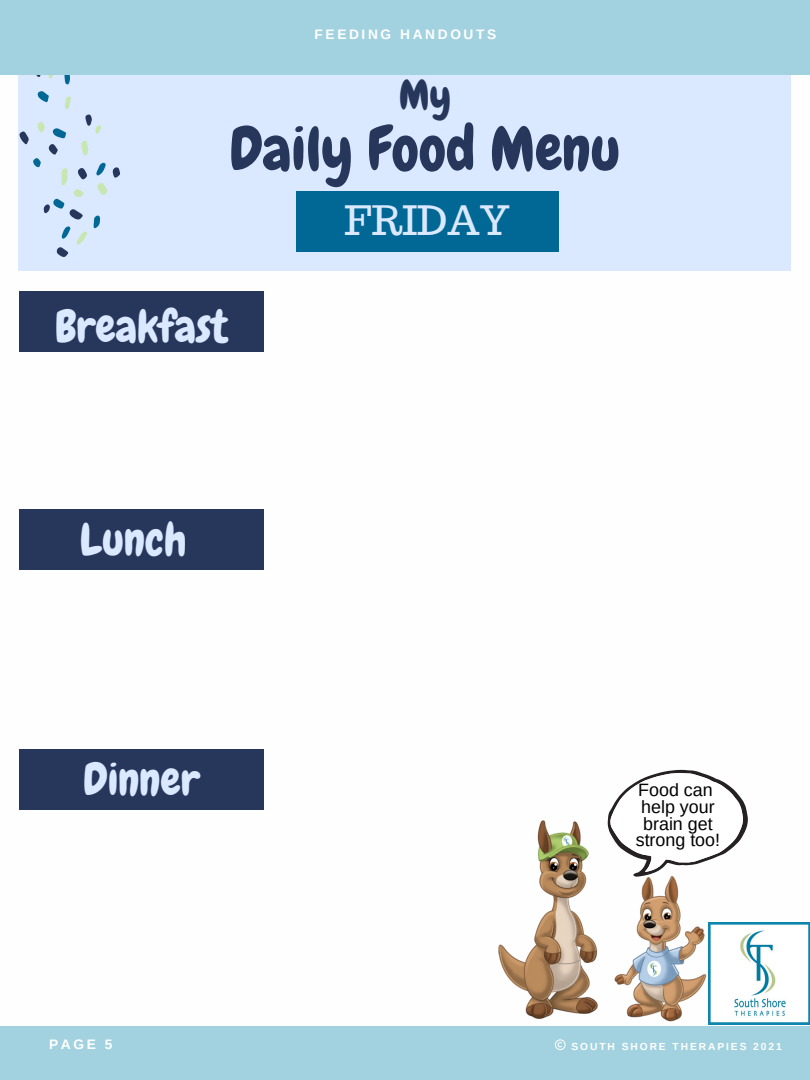
<style>
.page{position:relative;width:810px;height:1080px;background:#fff}
.page>*{position:absolute;margin:0;border:0;box-sizing:border-box;transform-origin:0 0}
.t1{font:60.81px "Chewy";color:#27365b}
.t2{font:45.12px "Chewy";color:#dae9ff}
.t3{font:41.44px "Chewy";color:#27365b}
.t4{font:39.62px "Trocchi";color:#dae9ff}
.t5{font:17.88px "Arimo";color:#000}
.t6{font:700 13.75px "Arimo";letter-spacing:.19em;color:#fff}
.t7{font:700 10.25px "Arimo";letter-spacing:.19em;color:#fff}
</style>
<div class="page">
<div style="left:18px;top:56px;width:773px;height:215px;background:#dae9ff"></div>
<div style="left:0;top:1026px;width:810px;height:54px;background:#a2d2df"></div>
<svg style="left:64px;top:74px;width:7px;height:10px"></svg>
<svg style="left:32px;top:74px;width:8px;height:3px"></svg>
<svg style="left:48px;top:74px;width:6px;height:4px"></svg>
<svg style="left:19px;top:91px;width:101px;height:166px"></svg>
<img style="left:498px;top:769px;width:250px;height:276px">
<img style="left:708px;top:922px;width:102px;height:103px">
<div style="left:296px;top:191px;width:262px;height:61px;background:#016794"></div>
<div style="left:0;top:0;width:810px;height:74px;background:#a2d2df"></div>
<div style="left:19px;top:291px;width:245px;height:61px;background:#27365b"></div>
<div style="left:19px;top:509px;width:245px;height:61px;background:#27365b"></div>
<div style="left:19px;top:749px;width:245px;height:61px;background:#27365b"></div>
<svg style="left:555px;top:1039px;width:11px;height:11px"></svg>
<p class="t6" style="left:315px;top:27px;width:183px">FEEDING HANDOUTS</p>
<p class="t3" style="left:399px;top:68px;width:54px">My</p>
<p class="t1" style="left:229px;top:110px;width:392px">Daily Food Menu</p>
<p class="t2" style="left:55px;top:298px;width:174px">Breakfast</p>
<p class="t2" style="left:80px;top:511px;width:109px">Lunch</p>
<p class="t2" style="left:83px;top:751px;width:118px">Dinner</p>
<p class="t4" style="left:345px;top:195px;width:167px">FRIDAY</p>
<p class="t5" style="left:638px;top:780px;width:76px">Food can</p>
<p class="t5" style="left:641px;top:797px;width:75px">help your</p>
<p class="t5" style="left:643px;top:814px;width:71px">brain get</p>
<p class="t5" style="left:636px;top:830px;width:86px">strong too!</p>
<p class="t6" style="left:49px;top:1036px;width:65px">PAGE 5</p>
<p class="t7" style="left:571px;top:1040px;width:212px">SOUTH SHORE THERAPIES 2021</p>
</div>
